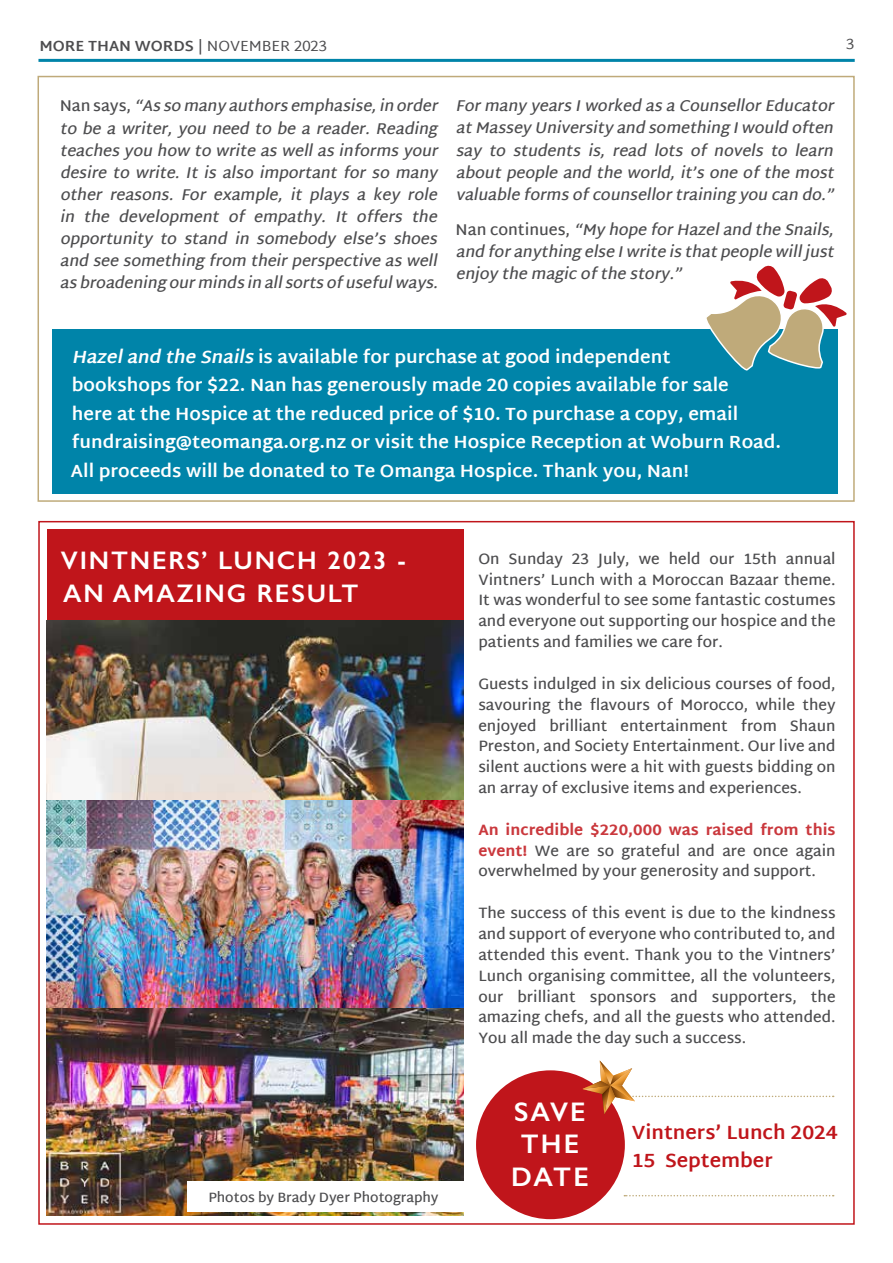
<style>
.page{position:relative;width:893px;height:1263px;background:#fff}
.page>*{position:absolute;margin:0;border:0;box-sizing:border-box;transform-origin:0 0}
.t1{font:600 27px/32.4px "Gill Sans";letter-spacing:.07em;color:#fff;text-align:center}
.t2{font:600 25.5px/33px "Gill Sans";letter-spacing:.07em;color:#fff}
.t3{font:700 19.5px/28.5px "Martel Sans";color:#c0151b}
.t4{font:700 18px/28.5px "Martel Sans";color:#fff}
.t5{font:italic 600 15.6px/22px "Martel Sans";color:#4d4d4f;text-align:justify}
.t6{font:600 15px/20.9px "Martel Sans";color:#4d4d4f;text-align:justify}
.t7{font:700 15px "Martel Sans";color:#4d4d4f}
.t8{font:15px "Martel Sans";color:#4d4d4f}
.t9{font:600 13.5px "Martel Sans";color:#4d4d4f}
.s1{font-weight:400}
.s2{font-style:normal}
.s3{font-style:italic}
.s4{font-weight:800;color:#ca383d}
</style>
<div class="page">
<hr style="left:38px;top:59px;width:817px;height:3px;background:#0084a9">
<div style="left:476px;top:1070px;width:149px;height:149px;background:#c0151b;border-radius:50%"></div>
<div style="left:38px;top:76px;width:817px;height:426px;border:2px solid #bfaa7a"></div>
<div style="left:52px;top:329px;width:786px;height:164px;background:#0084a9"></div>
<div style="left:47px;top:529px;width:416px;height:97px;background:#c0151b"></div>
<img style="left:47px;top:1008px;width:416px;height:207px">
<img style="left:47px;top:799px;width:416px;height:209px">
<svg style="left:706px;top:265px;width:141px;height:106px"></svg>
<div style="left:187px;top:1181px;width:276px;height:31px;background:#fff"></div>
<svg style="left:624px;top:1195px;width:210px;height:1px"></svg>
<svg style="left:582px;top:1060px;width:252px;height:54px"></svg>
<img style="left:47px;top:621px;width:416px;height:178px">
<p class="t7" style="left:39px;top:37px;width:289px">MORE THAN WORDS <span class="s1">| NOVEMBER 2023</span></p>
<p class="t8" style="left:846px;top:35px;width:10px">3</p>
<p class="t5" style="left:60px;top:95px;width:384px"><span class="s2">N a n s ay s ,</span> “Asso many authorsemphasise,in order to be a writer, you need to be a reader. Reading teachesyou how to write aswellasinformsyour desire to write. It is also important for so many other reasons. For example, it plays a key role in the development of empathy. It offers the opportunity to stand in somebody else’s shoes and see something from theirperspective aswell asbroadening ourmindsin allsortsofusefulways.</p>
<p class="t5" style="left:456px;top:95px;width:384px">Formany yearsIworked asa CounsellorEducator atMassey University and something Iwould often say to students is, read lots of novels to learn aboutpeople and the world,it’sone ofthe most valuable formsofcounsellortraining you can do.”</p>
<p class="t5" style="left:456px;top:218px;width:384px"><span class="s2">N a n c o n t i n u e s ,</span> “My hope forHazeland the Snails, and foranything else Iwrite isthatpeople willjust enjoy the magicofthe story.”</p>
<p class="t4" style="left:71px;top:342px;width:712px"><span class="s3">Hazeland the Snails</span>is available for purchase at good independent<br>bookshops for $22. Nan has generously made 20 copies available for sale<br>here at the Hospice at the reduced price of $10. To purchase a copy, email fundraising@teomanga.org.nz or visit the Hospice Reception at Woburn Road.<br>All proceeds will be donated to Te Omanga Hospice. Thank you, Nan!</p>
<h2 class="t2" style="left:61px;top:544px;width:346px">VINTNERS’ LUNCH 2023 -<br>AN AMAZING RESULT</h2>
<p class="t6" style="left:478px;top:548px;width:359px">On Sunday 23 July, we held our 15th annual Vintners’ Lunch with a Moroccan Bazaar theme.<br>It was wonderful to see some fantastic costumes and everyone out supporting our hospice and the patients and families we care for.</p>
<p class="t6" style="left:478px;top:673px;width:359px">Guests indulged in six delicious courses of food, savouring the flavours of Morocco, while they enjoyed brilliant entertainment from Shaun Preston, and Society Entertainment. Our live and silent auctions were a hit with guests bidding on an array of exclusive items and experiences.</p>
<p class="t6" style="left:478px;top:819px;width:359px"><span class="s4">An incredible $220,000 was raised from this event!</span> We are so grateful and are once again overwhelmed by your generosity and support.</p>
<p class="t6" style="left:478px;top:902px;width:359px">The success of this event is due to the kindness and support of everyone who contributed to, and attended this event. Thank you to the Vintners’ Lunch organising committee, all the volunteers, our brilliant sponsors and supporters, the amazing chefs, and all the guests who attended.<br>You all made the day such a success.</p>
<p class="t9" style="left:208px;top:1189px;width:232px">Photos by Brady Dyer Photography</p>
<h1 class="t1" style="left:511px;top:1095px;width:79px">SAVE<br>THE<br>DATE</h1>
<h3 class="t3" style="left:632px;top:1118px;width:207px">Vintners’ Lunch 2024<br>15 September</h3>
</div>
